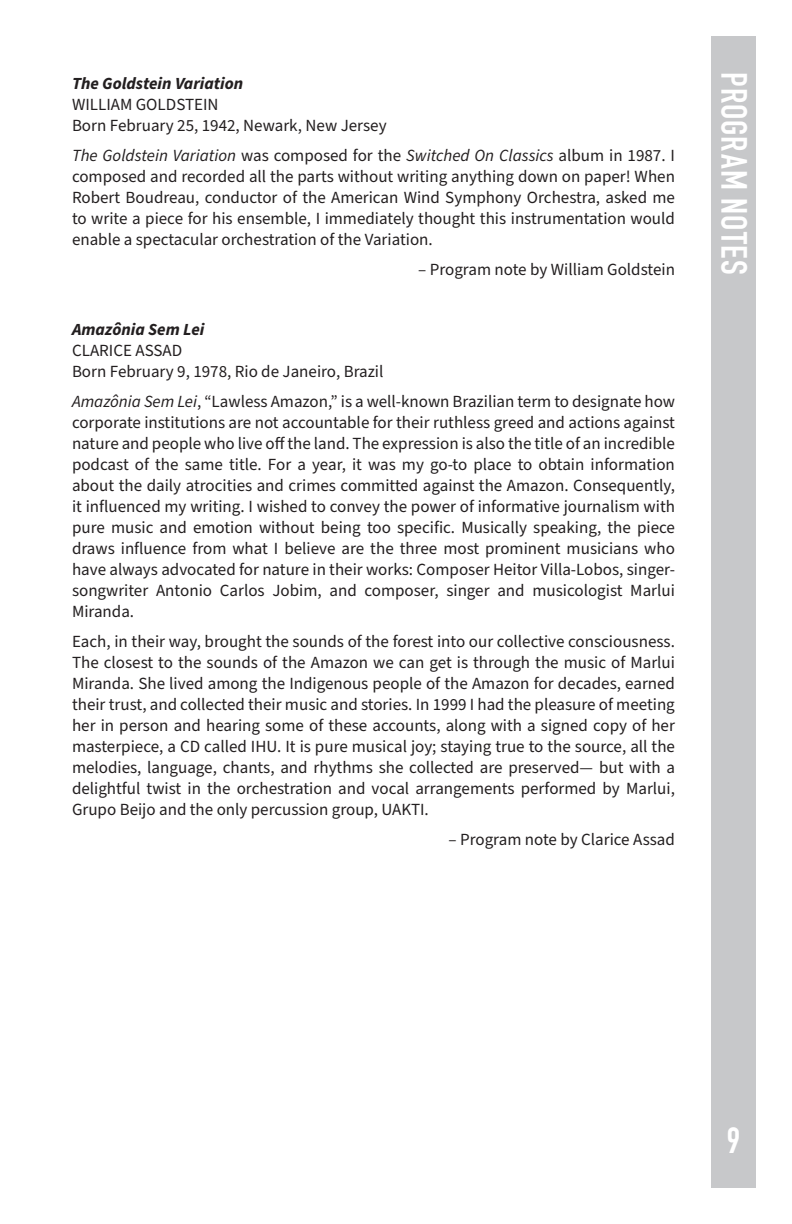
<style>
.page{position:relative;width:792px;height:1224px;background:#fff}
.page>*{position:absolute;margin:0;border:0;box-sizing:border-box;transform-origin:0 0}
.Headings{font:700 36px "DIN Condensed";letter-spacing:.035em;color:#fff}
.t1{font:17px/21px "Source Sans Pro";color:#231f20;text-align:justify}
.t2{font:italic 700 17px "Source Sans Pro";color:#231f20}
.s1{font-style:italic}
</style>
<div class="page">
<div style="left:711px;top:36px;width:45px;height:1152px;background:#c7c8ca"></div>
<p class="t2" style="left:72px;top:72px;width:173px">The Goldstein Variation</p>
<p class="t1" style="left:72px;top:95px;width:148px">WILLIAM GOLDSTEIN</p>
<p class="t1" style="left:72px;top:116px;width:316px">Born February 25, 1942, Newark, New Jersey</p>
<p class="t1" style="left:72px;top:146px;width:605px"><span class="s1">The Goldstein Variation</span> was composed for the <span class="s1">Switched On Classics</span> album in 1987. I composed and recorded all the parts without writing anything down on paper! When Robert Boudreau, conductor of the American Wind Symphony Orchestra, asked me to write a piece for his ensemble, I immediately thought this instrumentation would enable a spectacular orchestration of the Variation.</p>
<p class="t1" style="left:418px;top:260px;width:258px">– Program note by William Goldstein</p>
<p class="t2" style="left:72px;top:318px;width:134px">Amazônia Sem Lei</p>
<p class="t1" style="left:72px;top:341px;width:112px">CLARICE ASSAD</p>
<p class="t1" style="left:72px;top:362px;width:313px">Born February 9, 1978, Rio de Janeiro, Brazil</p>
<p class="t1" style="left:72px;top:392px;width:605px"><span class="s1">Amazônia Sem Lei</span>, “Lawless Amazon,” is a well-known Brazilian term to designate how corporate institutions are not accountable for their ruthless greed and actions against nature and people who live off the land. The expression is also the title of an incredible podcast of the same title. For a year, it was my go-to place to obtain information about the daily atrocities and crimes committed against the Amazon. Consequently, it influenced my writing. I wished to convey the power of informative journalism with pure music and emotion without being too specific. Musically speaking, the piece draws influence from what I believe are the three most prominent musicians who have always advocated for nature in their works: Composer Heitor Villa-Lobos, singer&shy;songwriter Antonio Carlos Jobim, and composer, singer and musicologist Marlui Miranda.</p>
<p class="t1" style="left:72px;top:632px;width:605px">Each, in their way, brought the sounds of the forest into our collective consciousness.<br>The closest to the sounds of the Amazon we can get is through the music of Marlui Miranda. She lived among the Indigenous people of the Amazon for decades, earned their trust, and collected their music and stories. In 1999 I had the pleasure of meeting her in person and hearing some of these accounts, along with a signed copy of her masterpiece, a CD called IHU. It is pure musical joy; staying true to the source, all the melodies, language, chants, and rhythms she collected are preserved— but with a delightful twist in the orchestration and vocal arrangements performed by Marlui, Grupo Beijo and the only percussion group, UAKTI.</p>
<p class="t1" style="left:449px;top:830px;width:228px">– Program note by Clarice Assad</p>
<p class="Headings" style="left:758px;top:72px;width:204px;rotate:90deg">PROGRAM NOTES</p>
<h1 class="Headings" style="left:727px;top:1116px;width:15px">9</h1>
</div>
